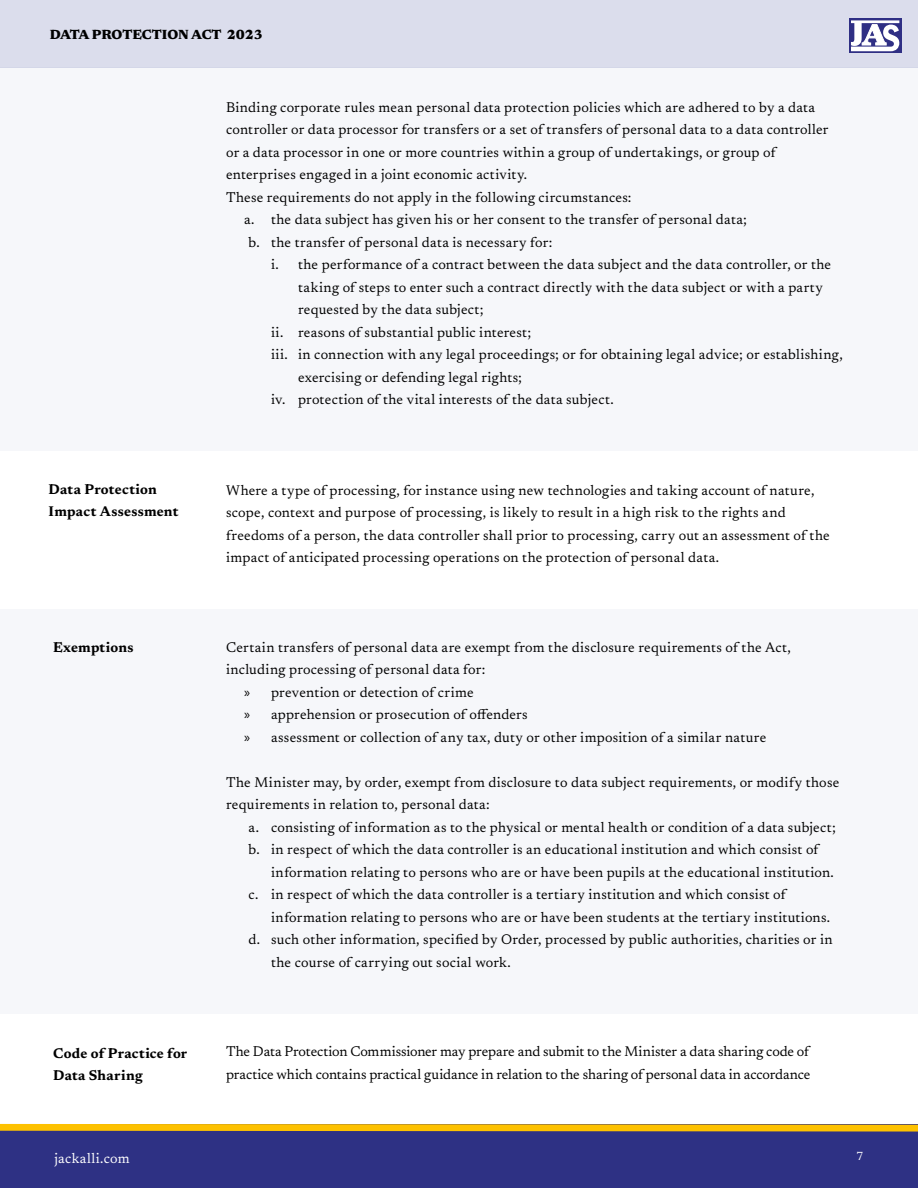
<style>
.page{position:relative;width:918px;height:1188px;background:#fff}
.page>*{position:absolute;margin:0;border:0;box-sizing:border-box;transform-origin:0 0}
.t1{font:14.25px/22.5px "Newsreader 16 pt";letter-spacing:.02em;color:#000}
.t2{font:14.25px/22.5px "Newsreader 16 pt";letter-spacing:-.005em;color:#000}
.t3{font:700 14.25px/22.5px "Newsreader 16 pt";letter-spacing:.02em;color:#000}
.t4{font:14.25px "Newsreader 16 pt";letter-spacing:.025em;color:#fff}
.t5{font:800 13.5px "Newsreader 16 pt";color:#000}
.t6{font:12px "Newsreader 16 pt";color:#fff}
.s1{font-family:"Myriad Pro"}
</style>
<div class="page">
<div style="left:0;top:68px;width:918px;height:384px;background:#f6f7fa"></div>
<div style="left:0;top:609px;width:918px;height:405px;background:#f6f7fa"></div>
<div style="left:0;top:1124px;width:918px;height:64px;background:#2e3184"></div>
<div style="left:0;top:0;width:918px;height:68px;background:#dbddec"></div>
<svg style="left:849px;top:19px;width:52px;height:34px"></svg>
<svg style="left:851px;top:20px;width:48px;height:31px"></svg>
<svg style="left:0;top:1124px;width:918px;height:8px;background:#ddab13"></svg>
<p class="t5" style="left:50px;top:25px;width:215px">DATA PROTECTION ACT 2023</p>
<p class="t1" style="left:226px;top:95px;width:590px">Binding corporate rules mean personal data protection policies which are adhered to by a data</p>
<p class="t1" style="left:226px;top:117px;width:604px">controller or data processor for transfers or a set of transfers of personal data to a data controller</p>
<p class="t1" style="left:226px;top:140px;width:551px">or a data processor in one or more countries within a group of undertakings, or group of</p>
<p class="t1" style="left:226px;top:162px;width:303px">enterprises engaged in a joint economic activity.</p>
<p class="t1" style="left:226px;top:185px;width:407px">These requirements do not apply in the following circumstances:</p>
<p class="t1" style="left:244px;top:207px;width:505px">a. the data subject has given his or her consent to the transfer of personal data;</p>
<p class="t1" style="left:249px;top:230px;width:305px">b. the transfer of personal data is necessary for:</p>
<p class="t1" style="left:271px;top:252px;width:562px">i. the performance of a contract between the data subject and the data controller, or the</p>
<p class="t1" style="left:298px;top:275px;width:526px">taking of steps to enter such a contract directly with the data subject or with a party</p>
<p class="t1" style="left:298px;top:297px;width:187px">requested by the data subject;</p>
<p class="t1" style="left:271px;top:320px;width:262px">ii. reasons of substantial public interest;</p>
<p class="t1" style="left:271px;top:342px;width:573px">iii. in connection with any legal proceedings; or for obtaining legal advice; or establishing,</p>
<p class="t1" style="left:298px;top:365px;width:226px">exercising or defending legal rights;</p>
<p class="t1" style="left:271px;top:387px;width:344px">iv. protection of the vital interests of the data subject.</p>
<p class="t3" style="left:49px;top:477px;width:131px">Data Protection<br>Impact Assessment</p>
<p class="t1" style="left:226px;top:478px;width:605px">Where a type of processing, for instance using new technologies and taking account of nature, scope, context and purpose of processing, is likely to result in a high risk to the rights and freedoms of a person, the data controller shall prior to processing, carry out an assessment of the impact of anticipated processing operations on the protection of personal data.</p>
<p class="t3" style="left:53px;top:635px;width:82px">Exemptions</p>
<p class="t1" style="left:226px;top:635px;width:566px">Certain transfers of personal data are exempt from the disclosure requirements of the Act,</p>
<p class="t1" style="left:226px;top:657px;width:261px">including processing of personal data for:</p>
<p class="t1" style="left:244px;top:680px;width:231px"><span class="s1">»</span> prevention or detection of crime</p>
<p class="t1" style="left:244px;top:702px;width:285px"><span class="s1">»</span> apprehension or prosecution of offenders</p>
<p class="t1" style="left:244px;top:725px;width:524px"><span class="s1">»</span> assessment or collection of any tax, duty or other imposition of a similar nature</p>
<p class="t1" style="left:226px;top:770px;width:615px">The Minister may, by order, exempt from disclosure to data subject requirements, or modify those requirements in relation to, personal data:</p>
<p class="t1" style="left:249px;top:815px;width:589px">a. consisting of information as to the physical or mental health or condition of a data subject; b. in respect of which the data controller is an educational institution and which consist of</p>
<p class="t1" style="left:249px;top:860px;width:587px;text-indent:23px">information relating to persons who are or have been pupils at the educational institution. c. in respect of which the data controller is a tertiary institution and which consist of</p>
<p class="t1" style="left:271px;top:905px;width:561px">information relating to persons who are or have been students at the tertiary institutions.</p>
<p class="t1" style="left:249px;top:927px;width:586px">d. such other information, specified by Order, processed by public authorities, charities or in</p>
<p class="t1" style="left:271px;top:950px;width:241px">the course of carrying out social work.</p>
<p class="t3" style="left:53px;top:1041px;width:136px">Code of Practice for<br>Data Sharing</p>
<p class="t2" style="left:226px;top:1040px;width:586px">The Data Protection Commissioner may prepare and submit to the Minister a data sharing code of practice which contains practical guidance in relation to the sharing of personal data in accordance</p>
<p class="t4" style="left:55px;top:1148px;width:77px">jackalli.com</p>
<p class="t6" style="left:857px;top:1147px;width:8px">7</p>
</div>
